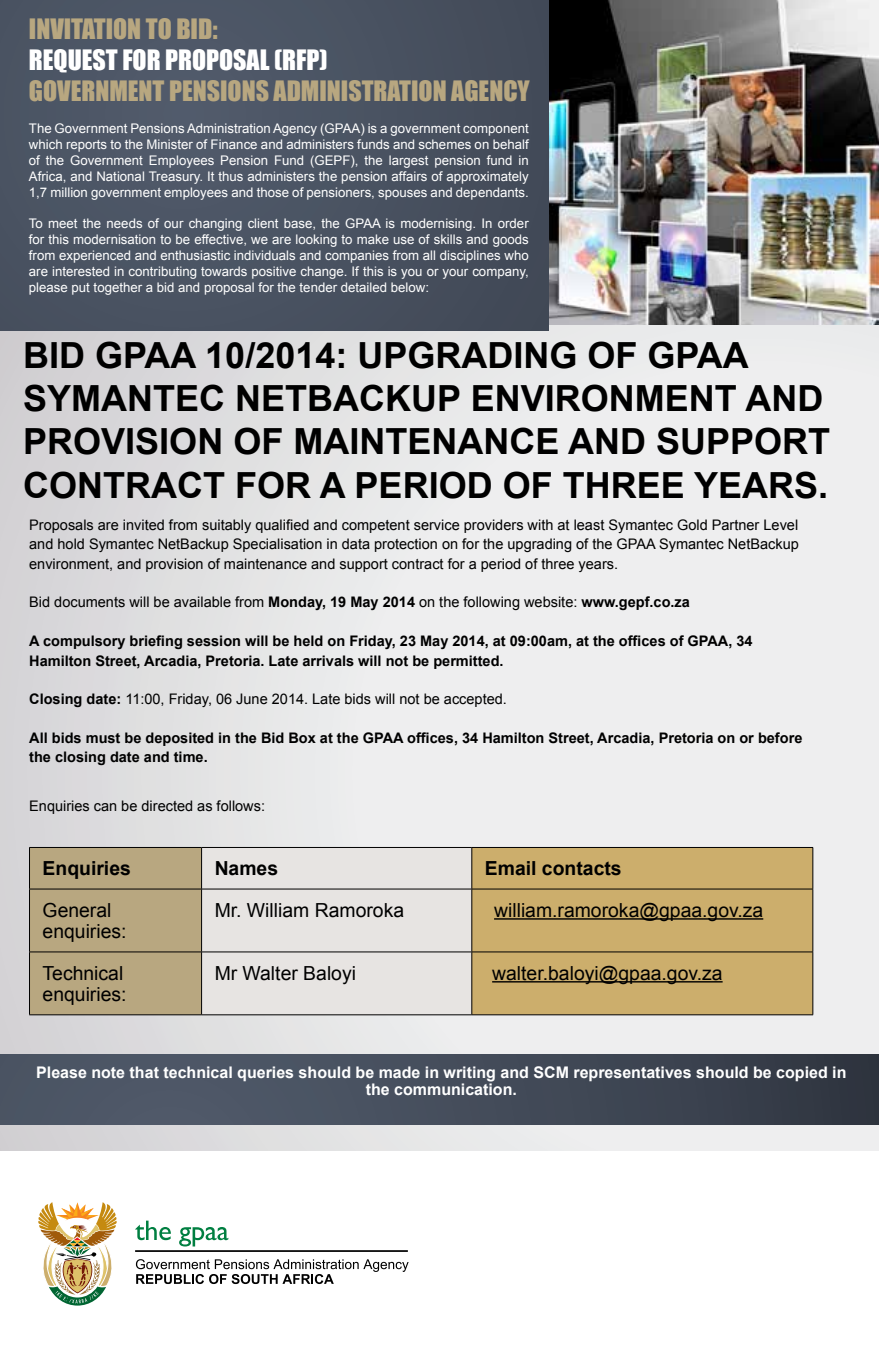
<style>
.page{position:relative;width:879px;height:1361px;background:#fff}
.page>*{position:absolute;margin:0;border:0;box-sizing:border-box;transform-origin:0 0}
.t1{font:700 36px/43.2px "Arial";color:#000}
.t2{font:25.8px "Impact";color:#b8a780}
.t3{font:25.8px "Impact";color:#fff}
.t4{font:19.4px/21.4px "Arial";color:#000}
.t5{font:700 19.4px "Arial";color:#000}
.t6{font:700 16px/17.6px "Arial";color:#fff;text-align:center}
.t7{font:14.6px/19.4px "Arial";color:#000;text-align:justify}
.t8{font:700 14.6px/19.4px "Arial";color:#000}
.t9{font:13.2px/15.8px "Arial";color:#fff;text-align:justify}
.s1{font-weight:700}
</style>
<div class="page">
<div style="left:0;top:283px;width:879px;height:868px;background:linear-gradient(to right,#d9d9db,#f4f4f5)"></div>
<img style="left:548px;top:0;width:331px;height:324px">
<div style="left:0;top:0;width:548px;height:330px;background:#4a5362"></div>
<div style="left:0;top:1054px;width:879px;height:70px;background:linear-gradient(to right,#535d6e,#333945)"></div>
<hr style="left:135px;top:1250px;width:273px;height:2px;background:#000">
<svg style="left:136px;top:1259px;width:273px;height:25px"></svg>
<svg style="left:135px;top:1220px;width:36px;height:20px"></svg>
<svg style="left:179px;top:1227px;width:49px;height:19px"></svg>
<svg style="left:38px;top:1202px;width:79px;height:103px"></svg>
<svg style="left:30px;top:848px;width:441px;height:166px;background:#d3caba"></svg>
<div style="left:472px;top:848px;width:340px;height:166px;background:#ccae6c"></div>
<hr style="left:29px;top:847px;width:173px;height:1px;background:#000">
<hr style="left:29px;top:848px;width:1px;height:41px;background:#000">
<hr style="left:202px;top:847px;width:270px;height:1px;background:#000">
<hr style="left:201px;top:848px;width:1px;height:41px;background:#000">
<hr style="left:472px;top:847px;width:341px;height:1px;background:#000">
<hr style="left:471px;top:848px;width:1px;height:41px;background:#000">
<hr style="left:812px;top:848px;width:1px;height:41px;background:#000">
<hr style="left:29px;top:888px;width:173px;height:1px;background:#000">
<hr style="left:29px;top:889px;width:1px;height:62px;background:#000">
<hr style="left:202px;top:888px;width:270px;height:1px;background:#000">
<hr style="left:201px;top:889px;width:1px;height:62px;background:#000">
<hr style="left:472px;top:888px;width:341px;height:1px;background:#000">
<hr style="left:471px;top:889px;width:1px;height:62px;background:#000">
<hr style="left:812px;top:889px;width:1px;height:62px;background:#000">
<hr style="left:29px;top:951px;width:173px;height:1px;background:#000">
<hr style="left:29px;top:952px;width:1px;height:62px;background:#000">
<hr style="left:202px;top:951px;width:270px;height:1px;background:#000">
<hr style="left:201px;top:952px;width:1px;height:62px;background:#000">
<hr style="left:472px;top:951px;width:341px;height:1px;background:#000">
<hr style="left:471px;top:952px;width:1px;height:62px;background:#000">
<hr style="left:812px;top:952px;width:1px;height:62px;background:#000">
<hr style="left:29px;top:1014px;width:173px;height:1px;background:#000">
<hr style="left:202px;top:1014px;width:270px;height:1px;background:#000">
<hr style="left:472px;top:1014px;width:341px;height:1px;background:#000">
<hr style="left:494px;top:918px;width:269px;height:1px;background:#000">
<hr style="left:492px;top:981px;width:230px;height:1px;background:#000">
<h2 class="t2" style="left:29px;top:9px;width:190px">INVITATION TO BID:</h2>
<h2 class="t3" style="left:29px;top:40px;width:300px">REQUEST FOR PROPOSAL (RFP)</h2>
<h2 class="t2" style="left:29px;top:71px;width:502px">GOVERNMENT PENSIONS ADMINISTRATION AGENCY</h2>
<p class="t9" style="left:29px;top:121px;width:501px">The Government Pensions Administration Agency (GPAA) is a government component which reports to the Minister of Finance and administers funds and schemes on behalf of the Government Employees Pension Fund (GEPF), the largest pension fund in Africa, and National Treasury. It thus administers the pension affairs of approximately 1,7 million government employees and those of pensioners, spouses and dependants.</p>
<p class="t9" style="left:29px;top:216px;width:501px">To meet the needs of our changing client base, the GPAA is modernising. In order for this modernisation to be effective, we are looking to make use of skills and goods from experienced and enthusiastic individuals and companies from all disciplines who are interested in contributing towards positive change. If this is you or your company, please put together a bid and proposal for the tender detailed below:</p>
<h1 class="t1" style="left:23px;top:335px;width:808px">BID GPAA 10/2014: UPGRADING OF GPAA SYMANTEC NETBACKUP ENVIRONMENT AND PROVISION OF MAINTENANCE AND SUPPORT CONTRACT FOR A PERIOD OF THREE YEARS.</h1>
<p class="t7" style="left:29px;top:515px;width:771px">Proposals are invited from suitably qualified and competent service providers with at least Symantec Gold Partner Level and hold Symantec NetBackup Specialisation in data protection on for the upgrading of the GPAA Symantec NetBackup environment, and provision of maintenance and support contract for a period of three years.</p>
<p class="t7" style="left:29px;top:593px;width:662px">Bid documents will be available from <span class="s1">Monday, 19 May 2014</span> on the following website: <span class="s1">www.gepf.co.za</span></p>
<p class="t8" style="left:29px;top:632px;width:725px">A compulsory briefing session will be held on Friday, 23 May 2014, at 09:00am, at the offices of GPAA, 34<br>Hamilton Street, Arcadia, Pretoria. Late arrivals will not be permitted.</p>
<p class="t7" style="left:29px;top:689px;width:479px"><span class="s1">Closing date:</span> 11:00, Friday, 06 June 2014. Late bids will not be accepted.</p>
<p class="t8" style="left:29px;top:728px;width:774px">All bids must be deposited in the Bid Box at the GPAA offices, 34 Hamilton Street, Arcadia, Pretoria on or before the closing date and time.</p>
<p class="t7" style="left:29px;top:796px;width:237px">Enquiries can be directed as follows:</p>
<h3 class="t5" style="left:43px;top:855px;width:90px">Enquiries</h3>
<h3 class="t5" style="left:215px;top:855px;width:65px">Names</h3>
<h3 class="t5" style="left:485px;top:855px;width:138px">Email contacts</h3>
<h3 class="t4" style="left:43px;top:899px;width:85px">General enquiries:</h3>
<h3 class="t4" style="left:215px;top:899px;width:191px">Mr. William Ramoroka</h3>
<h3 class="t4" style="left:494px;top:899px;width:271px">william.ramoroka@gpaa.gov.za</h3>
<h3 class="t4" style="left:43px;top:962px;width:85px">Technical enquiries:</h3>
<h3 class="t4" style="left:215px;top:962px;width:143px">Mr Walter Baloyi</h3>
<h3 class="t4" style="left:492px;top:962px;width:232px">walter.baloyi@gpaa.gov.za</h3>
<p class="t6" style="left:36px;top:1064px;width:812px">Please note that technical queries should be made in writing and SCM representatives should be copied in the communication.</p>
</div>
